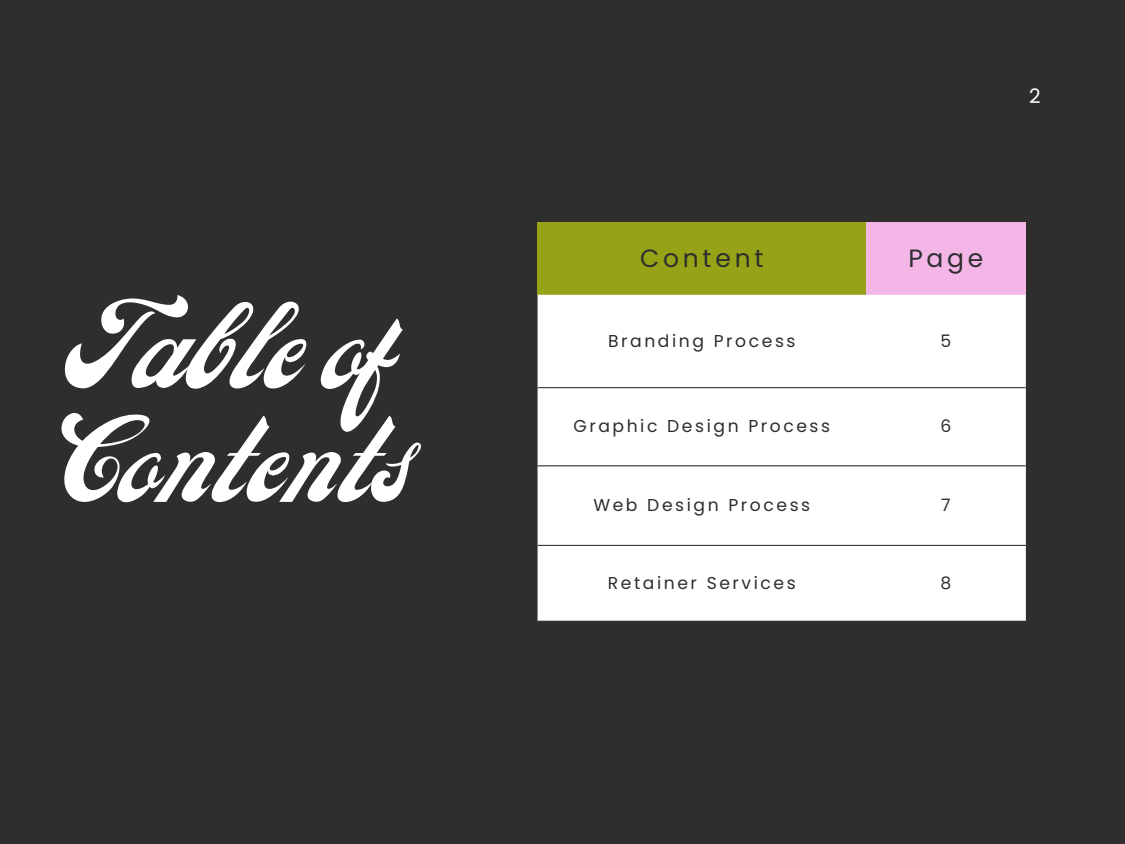
<style>
.page{position:relative;width:1125px;height:844px;background:#2e2e2e}
.page>*{position:absolute;margin:0;border:0;box-sizing:border-box;transform-origin:0 0}
.t1{font:93.75px/113.2px "Carlsonscript";color:#fff}
.t2{font:25px "Poppins";letter-spacing:.15em;color:#2e2e2e}
.t3{font:20px "Poppins";color:#fff}
.t4{font:17.2px "Poppins";letter-spacing:.15em;color:#2e2e2e}
</style>
<div class="page">
<div style="left:538px;top:222px;width:328px;height:73px;background:#96a316"></div>
<div style="left:866px;top:222px;width:160px;height:73px;background:#f4b5e7"></div>
<div style="left:538px;top:295px;width:488px;height:326px;background:#fff"></div>
<hr style="left:538px;top:387px;width:488px;height:1px;background:#2b2927">
<hr style="left:538px;top:465px;width:488px;height:1px;background:#2b2927">
<hr style="left:538px;top:545px;width:488px;height:1px;background:#2b2927">
<hr style="left:538px;top:621px;width:488px;height:1px;background:#2b2927">
<p class="t1" style="left:65px;top:308px;width:347px">Table of<br>Contents</p>
<p class="t3" style="left:1029px;top:82px;width:13px">2</p>
<p class="t2" style="left:640px;top:241px;width:125px">Content</p>
<p class="t2" style="left:908px;top:241px;width:76px">Page</p>
<p class="t4" style="left:608px;top:328px;width:189px">Branding Process</p>
<p class="t4" style="left:941px;top:328px;width:12px">5</p>
<p class="t4" style="left:574px;top:414px;width:258px">Graphic Design Process</p>
<p class="t4" style="left:940px;top:414px;width:12px">6</p>
<p class="t4" style="left:593px;top:493px;width:218px">Web Design Process</p>
<p class="t4" style="left:941px;top:493px;width:11px">7</p>
<p class="t4" style="left:608px;top:571px;width:189px">Retainer Services</p>
<p class="t4" style="left:940px;top:571px;width:12px">8</p>
</div>
